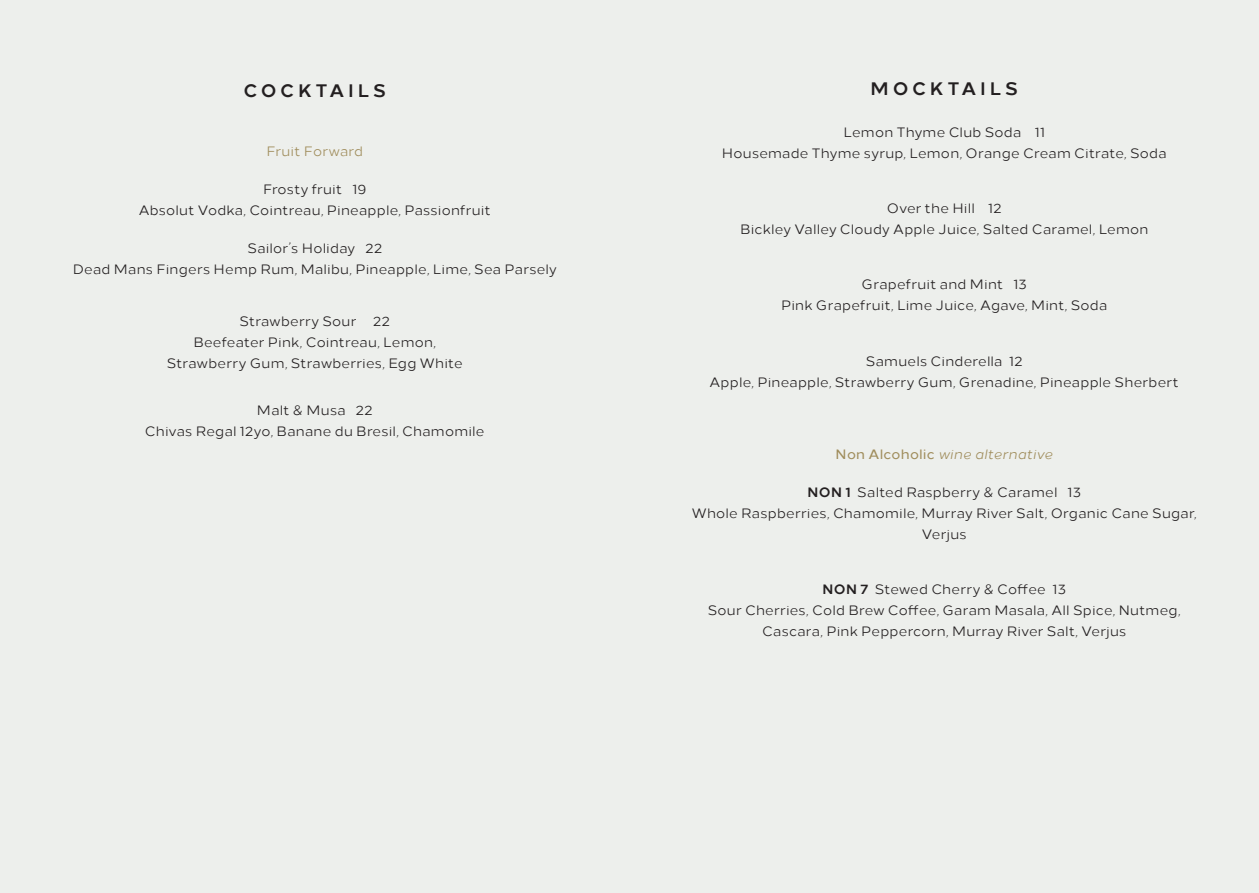
<style>
.page{position:relative;width:1259px;height:893px;background:#edefec}
.page>*{position:absolute;margin:0;border:0;box-sizing:border-box;transform-origin:0 0}
.Menu_Heading{font:700 18px "Loew";letter-spacing:.21em;color:#231f20}
.Food{font:13.5px/21px "Loew";letter-spacing:.02em;color:#231f20;text-align:center}
.Menu_Heading-2{font:italic 13.5px "Loew";letter-spacing:.02em;color:#a08d5c}
.Menu_Heading-3{font:13.5px "Loew";letter-spacing:.02em;color:#a08d5c}
.s1{font-weight:500;font-style:normal}
.s2{font-weight:700}
</style>
<div class="page">
<p class="Menu_Heading" style="left:243px;top:76px;width:144px">COCKTAILS</p>
<p class="Menu_Heading-3" style="left:266px;top:141px;width:98px">Fruit Forward</p>
<p class="Food" style="left:139px;top:178px;width:353px">Frosty fruit 19<br>Absolut Vodka, Cointreau, Pineapple, Passionfruit</p>
<p class="Food" style="left:73px;top:237px;width:485px">Sailor’s Holiday 22<br>Dead Mans Fingers Hemp Rum, Malibu, Pineapple, Lime, Sea Parsely</p>
<p class="Food" style="left:239px;top:309px;width:118px">Strawberry Sour</p>
<p class="Food" style="left:373px;top:309px;width:18px">22</p>
<p class="Food" style="left:193px;top:330px;width:244px">Beefeater Pink, Cointreau, Lemon,</p>
<p class="Food" style="left:167px;top:351px;width:297px">Strawberry Gum, Strawberries, Egg White</p>
<p class="Food" style="left:145px;top:399px;width:341px">Malt &amp; Musa 22<br>Chivas Regal 12yo, Banane du Bresil, Chamomile</p>
<p class="Menu_Heading" style="left:870px;top:74px;width:149px">MOCKTAILS</p>
<p class="Food" style="left:722px;top:121px;width:446px">Lemon Thyme Club Soda 11<br>Housemade Thyme syrup, Lemon, Orange Cream Citrate, Soda</p>
<p class="Food" style="left:740px;top:197px;width:410px">Over the Hill 12<br>Bickley Valley Cloudy Apple Juice, Salted Caramel, Lemon</p>
<p class="Food" style="left:781px;top:273px;width:328px">Grapefruit and Mint 13<br>Pink Grapefruit, Lime Juice, Agave, Mint, Soda</p>
<p class="Food" style="left:709px;top:349px;width:471px">Samuels Cinderella 12<br>Apple, Pineapple, Strawberry Gum, Grenadine, Pineapple Sherbert</p>
<p class="Menu_Heading-2" style="left:835px;top:443px;width:219px"><span class="s1">Non Alcoholic</span> wine alternative</p>
<p class="Food" style="left:692px;top:480px;width:506px"><span class="s2">NON 1</span> Salted Raspberry &amp; Caramel 13<br>Whole Raspberries, Chamomile, Murray River Salt, Organic Cane Sugar,<br>Verjus</p>
<p class="Food" style="left:708px;top:577px;width:474px"><span class="s2">NON 7</span> Stewed Cherry &amp; Coffee 13<br>Sour Cherries, Cold Brew Coffee, Garam Masala, All Spice, Nutmeg,<br>Cascara, Pink Peppercorn, Murray River Salt, Verjus</p>
</div>
